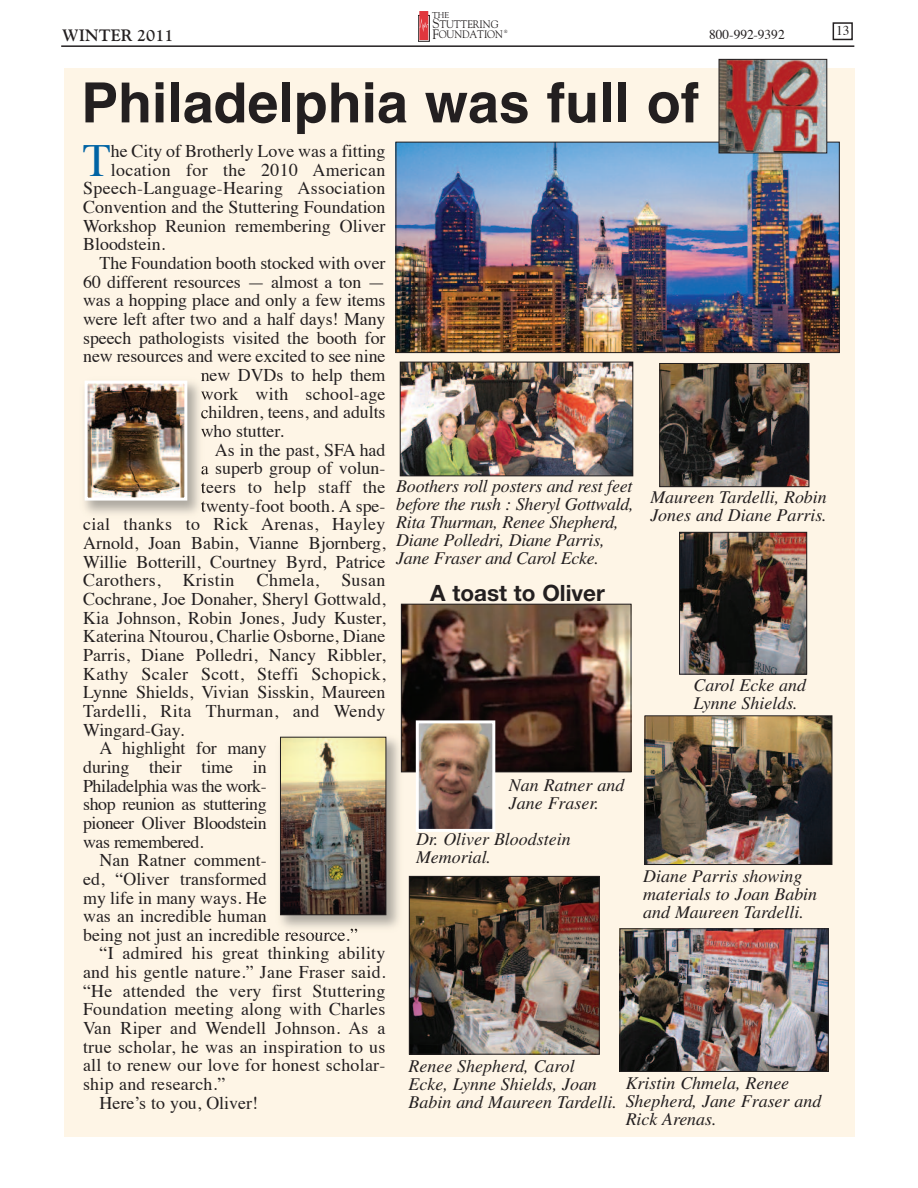
<style>
.page{position:relative;width:918px;height:1188px;background:#fff}
.page>*{position:absolute;margin:0;border:0;box-sizing:border-box;transform-origin:0 0}
.t1{font:700 55.5px "Helvetica";color:#231f20}
.t2{font:46.05px "Times";color:#0063a4}
.t3{font:700 22.5px "Helvetica Neue LT Std";color:#231f20}
.t4{font:17.85px "Times";color:#231f20}
.t5{font:italic 17.85px/17.9px "Times";color:#231f20}
.t6{font:17.85px "Times";letter-spacing:.02em;color:#231f20}
.t7{font:17.85px "Times";letter-spacing:-.025em;color:#231f20}
.t8{font:700 16.35px "Goudy";color:#231f20}
.t9{font:13.5px "Times";color:#231f20}
.t10{font:10.8px/9.6px "Goudy";letter-spacing:-.01em;color:#231f20;scale:.94 1}
.t11{font:8.55px "Goudy";color:#231f20}
.s1{font-size:13.5px}
</style>
<div class="page">
<div style="left:65px;top:68px;width:790px;height:1068px;background:#fef5e6"></div>
<hr style="left:61px;top:45px;width:793px;height:2px;background:#231f20">
<div style="left:833px;top:22px;width:20px;height:18px;border:1px solid #231f20"></div>
<svg style="left:418px;top:11px;width:11px;height:30px"></svg>
<img style="left:274px;top:730px;width:132px;height:204px">
<img style="left:282px;top:739px;width:102px;height:174px">
<div style="left:280px;top:737px;width:106px;height:178px;border:1px solid #231f20"></div>
<img style="left:403px;top:606px;width:226px;height:164px">
<div style="left:401px;top:604px;width:230px;height:168px;border:1px solid #231f20"></div>
<img style="left:420px;top:724px;width:71px;height:104px">
<div style="left:416px;top:720px;width:79px;height:112px;border:3px solid #fff"></div>
<img style="left:411px;top:878px;width:187px;height:175px">
<div style="left:409px;top:876px;width:191px;height:179px;border:1px solid #231f20"></div>
<img style="left:647px;top:717px;width:183px;height:146px">
<div style="left:645px;top:715px;width:187px;height:150px;border:1px solid #231f20"></div>
<img style="left:398px;top:144px;width:440px;height:207px">
<div style="left:396px;top:142px;width:444px;height:211px;border:1px solid #231f20"></div>
<img style="left:681px;top:534px;width:124px;height:139px">
<div style="left:679px;top:532px;width:128px;height:143px;border:1px solid #231f20"></div>
<img style="left:622px;top:930px;width:205px;height:140px">
<div style="left:620px;top:928px;width:209px;height:144px;border:1px solid #231f20"></div>
<img style="left:721px;top:61px;width:104px;height:90px">
<div style="left:719px;top:59px;width:108px;height:94px;border:1px solid #231f20"></div>
<img style="left:84px;top:381px;width:123px;height:139px">
<svg style="left:201px;top:374px;width:6px;height:7px"></svg>
<svg style="left:201px;top:391px;width:6px;height:9px"></svg>
<svg style="left:201px;top:409px;width:6px;height:10px"></svg>
<svg style="left:201px;top:427px;width:6px;height:10px"></svg>
<svg style="left:201px;top:466px;width:6px;height:10px"></svg>
<svg style="left:201px;top:483px;width:6px;height:10px"></svg>
<svg style="left:201px;top:501px;width:6px;height:12px"></svg>
<img style="left:92px;top:518px;width:46px;height:2px">
<img style="left:89px;top:385px;width:94px;height:112px">
<div style="left:85px;top:381px;width:102px;height:120px;border:3px solid #fff"></div>
<img style="left:402px;top:364px;width:229px;height:110px">
<div style="left:400px;top:362px;width:233px;height:114px;border:1px solid #231f20"></div>
<img style="left:661px;top:365px;width:146px;height:120px">
<div style="left:659px;top:363px;width:150px;height:124px;border:1px solid #231f20"></div>
<p class="t11" style="left:432px;top:10px;width:19px">THE</p>
<p class="t10" style="left:432px;top:20px;width:77px"><span class="s1">S</span>TUTTERING<br><span class="s1">F</span>OUNDATION</p>
<p class="t8" style="left:62px;top:25px;width:113px">WINTER 2011</p>
<p class="t9" style="left:836px;top:25px;width:15px">13</p>
<p class="t9" style="left:709px;top:29px;width:77px">800-992-9392</p>
<h1 class="t1" style="left:81px;top:80px;width:620px">Philadelphia was full of</h1>
<h2 class="t2" style="left:83px;top:141px;width:30px">T</h2>
<p class="t4" style="left:111px;top:144px;width:276px">he City of Brotherly Love was a fitting</p>
<p class="t6" style="left:111px;top:162px;width:276px">location for the 2010 American</p>
<p class="t6" style="left:83px;top:181px;width:304px">Speech-Language-Hearing Association</p>
<p class="t4" style="left:83px;top:200px;width:304px">Convention and the Stuttering Foundation</p>
<p class="t4" style="left:83px;top:218px;width:304px">Workshop Reunion remembering oliver</p>
<p class="t4" style="left:83px;top:237px;width:84px">Bloodstein.</p>
<p class="t4" style="left:100px;top:256px;width:287px">The Foundation booth stocked with over</p>
<p class="t4" style="left:83px;top:274px;width:304px">60 different resources — almost a ton —</p>
<p class="t4" style="left:83px;top:293px;width:304px">was a hopping place and only a few items</p>
<p class="t4" style="left:83px;top:312px;width:304px">were left after two and a half days! Many</p>
<p class="t4" style="left:83px;top:330px;width:304px">speech pathologists visited the booth for</p>
<p class="t4" style="left:83px;top:349px;width:304px">new resources and were excited to see nine</p>
<p class="t4" style="left:201px;top:368px;width:186px">new dVds to help them</p>
<p class="t4" style="left:201px;top:386px;width:186px">work with school-age</p>
<p class="t4" style="left:201px;top:405px;width:186px">children, teens, and adults</p>
<p class="t4" style="left:201px;top:424px;width:85px">who stutter.</p>
<p class="t4" style="left:215px;top:442px;width:172px">As in the past, SFA had</p>
<p class="t4" style="left:201px;top:461px;width:186px">a superb group of volun-</p>
<p class="t6" style="left:201px;top:480px;width:186px">teers to help staff the</p>
<p class="t4" style="left:201px;top:498px;width:186px">twenty-foot booth. A spe-</p>
<p class="t6" style="left:83px;top:517px;width:304px">cial thanks to Rick Arenas, Hayley</p>
<p class="t4" style="left:83px;top:536px;width:304px">Arnold, Joan Babin, Vianne Bjornberg,</p>
<p class="t4" style="left:83px;top:554px;width:304px">Willie Botterill, Courtney Byrd, Patrice</p>
<p class="t6" style="left:83px;top:573px;width:304px">Carothers, Kristin Chmela, Susan</p>
<p class="t4" style="left:83px;top:592px;width:304px">Cochrane, Joe donaher, Sheryl Gottwald,</p>
<p class="t4" style="left:83px;top:610px;width:304px">Kia Johnson, Robin Jones, Judy Kuster,</p>
<p class="t4" style="left:83px;top:629px;width:304px">Katerina Ntourou, Charlie osborne, diane</p>
<p class="t4" style="left:83px;top:648px;width:304px">Parris, diane Polledri, Nancy Ribbler,</p>
<p class="t6" style="left:83px;top:666px;width:304px">Kathy Scaler Scott, Steffi Schopick,</p>
<p class="t4" style="left:83px;top:685px;width:304px">Lynne Shields, Vivian Sisskin, Maureen</p>
<p class="t6" style="left:83px;top:704px;width:304px">Tardelli, Rita Thurman, and Wendy</p>
<p class="t4" style="left:83px;top:722px;width:103px">Wingard-Gay.</p>
<p class="t4" style="left:100px;top:741px;width:169px">A highlight for many</p>
<p class="t4" style="left:83px;top:760px;width:185px">during their time in</p>
<p class="t7" style="left:83px;top:778px;width:185px">Philadelphia was the work-</p>
<p class="t7" style="left:83px;top:797px;width:185px">shop reunion as stuttering</p>
<p class="t7" style="left:83px;top:815px;width:185px">pioneer oliver Bloodstein</p>
<p class="t7" style="left:83px;top:834px;width:122px">was remembered.</p>
<p class="t4" style="left:100px;top:853px;width:169px">Nan Ratner comment-</p>
<p class="t4" style="left:83px;top:871px;width:185px">ed, “oliver transformed</p>
<p class="t4" style="left:83px;top:890px;width:185px">my life in many ways. He</p>
<p class="t4" style="left:83px;top:909px;width:185px">was an incredible human</p>
<p class="t4" style="left:83px;top:927px;width:276px">being not just an incredible resource.”</p>
<p class="t4" style="left:100px;top:946px;width:287px">“I admired his great thinking ability</p>
<p class="t4" style="left:83px;top:965px;width:304px">and his gentle nature.” Jane Fraser said.</p>
<p class="t4" style="left:83px;top:983px;width:304px">“He attended the very first Stuttering</p>
<p class="t4" style="left:83px;top:1002px;width:304px">Foundation meeting along with Charles</p>
<p class="t4" style="left:83px;top:1021px;width:304px">Van Riper and Wendell Johnson. As a</p>
<p class="t4" style="left:83px;top:1039px;width:304px">true scholar, he was an inspiration to us</p>
<p class="t4" style="left:83px;top:1058px;width:304px">all to renew our love for honest scholar-</p>
<p class="t4" style="left:83px;top:1077px;width:144px">ship and research.”</p>
<p class="t4" style="left:100px;top:1095px;width:160px">Here’s to you, oliver!</p>
<p class="t5" style="left:396px;top:479px;width:239px">Boothers roll posters and rest feet before the rush : Sheryl Gottwald,<br>Rita Thurman, Renee Shepherd,<br>Diane Polledri, Diane Parris,<br>Jane Fraser and Carol Ecke.</p>
<p class="t5" style="left:650px;top:490px;width:178px">Maureen Tardelli, Robin<br>Jones and Diane Parris.</p>
<p class="t3" style="left:430px;top:585px;width:176px">A toast to Oliver</p>
<p class="t5" style="left:693px;top:678px;width:114px">Carol Ecke and<br>Lynne Shields.</p>
<p class="t5" style="left:509px;top:777px;width:117px">Nan Ratner and<br>Jane Fraser.</p>
<p class="t5" style="left:416px;top:832px;width:156px">Dr. Oliver Bloodstein<br>Memorial.</p>
<p class="t5" style="left:643px;top:869px;width:175px">Diane Parris showing materials to Joan Babin and Maureen Tardelli.</p>
<p class="t5" style="left:409px;top:1059px;width:210px">Renee Shepherd, Carol<br>Ecke, Lynne Shields, Joan<br>Babin and Maureen Tardelli.</p>
<p class="t5" style="left:626px;top:1076px;width:197px">Kristin Chmela, Renee<br>Shepherd, Jane Fraser and<br>Rick Arenas.</p>
</div>
